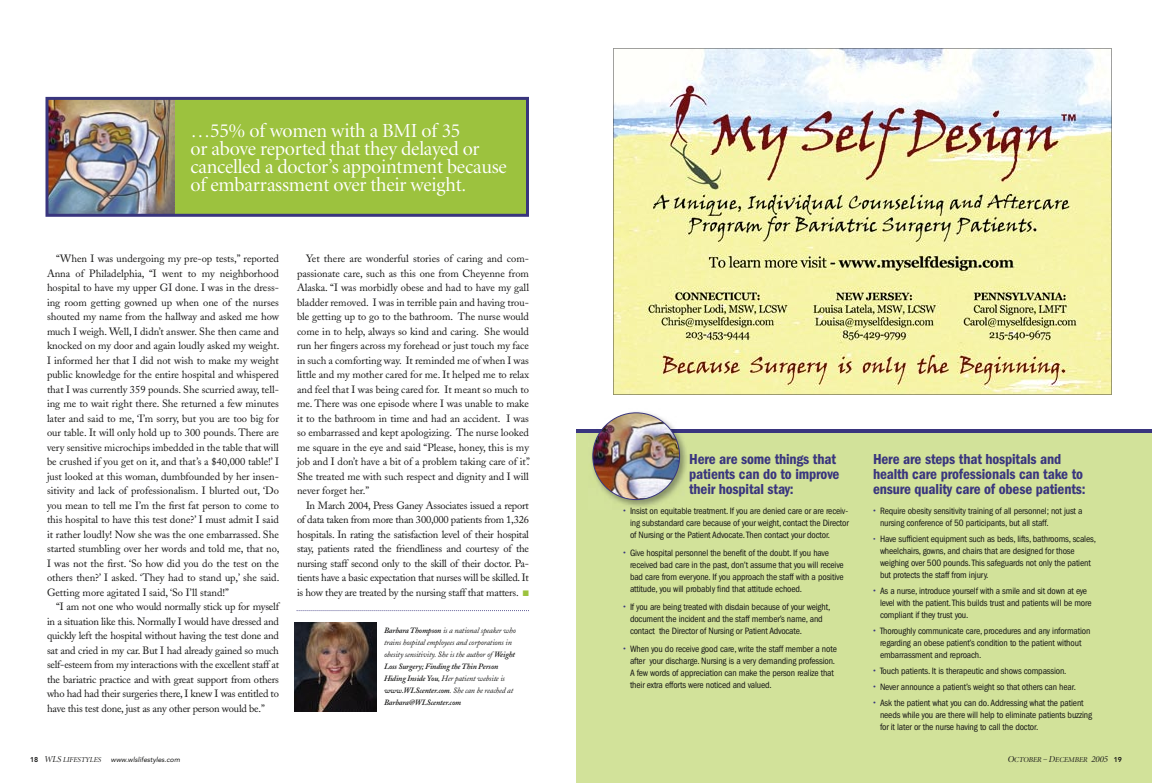
<style>
.page{position:relative;width:1152px;height:783px;background:#fff}
.page>*{position:absolute;margin:0;border:0;box-sizing:border-box;transform-origin:0 0}
.t1{font:20px/18px "Minion Display";letter-spacing:-.01em;color:#fff}
.t2{font:600 condensed 15px/15px "Franklin Gothic";letter-spacing:-.01em;color:#39357e}
.t3{font:10.5px/14.5px "Adobe Caslon";letter-spacing:-.015em;color:#151514;text-align:justify}
.t4{font:condensed 9.5px/12px "Franklin Gothic";letter-spacing:-.015em;color:#151514}
.t5{font:italic 8px/12px "Adobe Caslon";letter-spacing:-.015em;color:#151514}
.t6{font:italic 7.5px "Minion Display";color:#151514}
.t7{font:italic 7px "Avenir";color:#151514}
.s1{color:#9cc23e}
.s2{font-weight:600}
.s3{font-family:"Minion Display";font-stretch:normal;font-size:10.5px;color:#39357e}
.s4{font-family:"Minion Display";font-stretch:normal;color:#39357e}
.s5{font-family:"Avenir";font-weight:800;font-style:normal;font-size:7px}
.s6{font-size:9px}
</style>
<div class="page">
<div style="left:576px;top:430px;width:576px;height:353px;background:#d2e29a"></div>
<img style="left:45px;top:97px;width:484px;height:120px">
<svg style="left:297px;top:610px;width:232px;height:1px"></svg>
<svg style="left:613px;top:48px;width:499px;height:347px;background:#e2e0af"></svg>
<img style="left:294px;top:623px;width:82px;height:89px">
<hr style="left:576px;top:429px;width:576px;height:3px;background:#39357e">
<img style="left:589px;top:432px;width:101px;height:75px">
<img style="left:592px;top:412px;width:88px;height:88px">
<h1 class="t1" style="left:190px;top:123px;width:318px">…55% of women with a BMI of 35<br>or above reported that they delayed or cancelled a doctor’s appointment because of embarrassment over their weight.</h1>
<p class="t3" style="left:47px;top:251px;width:234px;text-indent:9px">“When I was undergoing my pre-op tests,” reported Anna of Philadelphia, “I went to my neighborhood hospital to have my upper GI done. I was in the dress&shy;ing room getting gowned up when one of the nurses shouted my name from the hallway and asked me how much I weigh. Well, I didn’t answer. She then came and knocked on my door and again loudly asked my weight.<br>I informed her that I did not wish to make my weight public knowledge for the entire hospital and whispered that I was currently 359 pounds. She scurried away, tell&shy;ing me to wait right there. She returned a few minutes later and said to me, ‘I’m sorry, but you are too big for our table. It will only hold up to 300 pounds. There are very sensitive microchips imbedded in the table that will be crushed if you get on it, and that’s a $40,000 table!’ I just looked at this woman, dumbfounded by her insen&shy;sitivity and lack of professionalism. I blurted out, ‘Do you mean to tell me I’m the first fat person to come to this hospital to have this test done?’ I must admit I said it rather loudly! Now she was the one embarrassed. She started stumbling over her words and told me, that no, I was not the first. ‘So how did you do the test on the others then?’ I asked. ‘They had to stand up,’ she said.<br>Getting more agitated I said, ‘So I’ll stand!”</p>
<p class="t3" style="left:47px;top:599px;width:234px;text-indent:9px">“I am not one who would normally stick up for myself in a situation like this. Normally I would have dressed and quickly left the hospital without having the test done and sat and cried in my car. But I had already gained so much self-esteem from my interactions with the excellent staff at the bariatric practice and with great support from others who had had their surgeries there, I knew I was entitled to have this test done, just as any other person would be.”</p>
<p class="t3" style="left:297px;top:251px;width:235px;text-indent:9px">Yet there are wonderful stories of caring and com&shy;passionate care, such as this one from Cheyenne from Alaska. “I was morbidly obese and had to have my gall bladder removed. I was in terrible pain and having trou&shy;ble getting up to go to the bathroom. The nurse would come in to help, always so kind and caring. She would run her fingers across my forehead or just touch my face in such a comforting way. It reminded me of when I was little and my mother cared for me. It helped me to relax and feel that I was being cared for. It meant so much to me. There was one episode where I was unable to make it to the bathroom in time and had an accident. I was so embarrassed and kept apologizing. The nurse looked me square in the eye and said “Please, honey, this is my job and I don’t have a bit of a problem taking care of it”.<br>She treated me with such respect and dignity and I will never forget her.”</p>
<p class="t3" style="left:297px;top:498px;width:234px;text-indent:9px">In March 2004, Press Ganey Associates issued a report of data taken from more than 300,000 patients from 1,326 hospitals. In rating the satisfaction level of their hospital stay, patients rated the friendliness and courtesy of the nursing staff second only to the skill of their doctor. Pa&shy;tients have a basic expectation that nurses will be skilled. It is how they are treated by the nursing staff that matters. <span class="s1">■</span></p>
<p class="t5" style="left:384px;top:624px;width:133px"><span class="s2">Barbara Thompson</span> is a national speaker who trains hospital employees and corporations in obesity sensitivity. She is the author of <span class="s2">Weight Loss Surgery; Finding the Thin Person Hiding Inside You</span>, Her patient website is <span class="s2">www.WLScenter.com</span>. She can be reached at <span class="s2">Barbara@WLScenter.com</span></p>
<h2 class="t2" style="left:689px;top:451px;width:152px">Here are some things that patients can do to improve their hospital stay:</h2>
<p class="t4" style="left:630px;top:505px;width:220px;text-align:justify;text-indent:-7px"><span class="s3">•</span> Insist on equitable treatment. If you are denied care or are receiv&shy;ing substandard care because of your weight, contact the Director of Nursing or the Patient Advocate. Then contact your doctor.</p>
<p class="t4" style="left:630px;top:547px;width:215px;text-indent:-7px"><span class="s3">•</span> Give hospital personnel the benefit of the doubt. If you have received bad care in the past, don’t assume that you will receive bad care from everyone. If you approach the staff with a positive attitude, you will probably find that attitude echoed.</p>
<p class="t4" style="left:630px;top:601px;width:202px;text-indent:-7px"><span class="s3">•</span> If you are being treated with disdain because of your weight, document the incident and the staff member’s name, and contact the Director of Nursing or Patient Advocate.</p>
<p class="t4" style="left:630px;top:643px;width:208px;text-indent:-7px"><span class="s3">•</span> When you do receive good care, write the staff member a note after your discharge. Nursing is a very demanding profession.<br>A few words of appreciation can make the person realize that their extra efforts were noticed and valued.</p>
<h2 class="t2" style="left:873px;top:451px;width:214px">Here are steps that hospitals and health care professionals can take to ensure quality care of obese patients:</h2>
<p class="t4" style="left:880px;top:505px;width:204px;text-indent:-7px"><span class="s3">•</span> Require obesity sensitivity training of all personnel; not just a nursing conference of 50 participants, but all staff.</p>
<p class="t4" style="left:880px;top:533px;width:217px;text-indent:-7px"><span class="s4">•</span> Have sufficient equipment such as beds, lifts, bathrooms, scales, wheelchairs, gowns, and chairs that are designed for those weighing over 500 pounds. This safeguards not only the patient but protects the staff from injury.</p>
<p class="t4" style="left:880px;top:585px;width:213px;text-indent:-7px"><span class="s3">•</span> As a nurse, introduce yourself with a smile and sit down at eye level with the patient. This builds trust and patients will be more compliant if they trust you.</p>
<p class="t4" style="left:880px;top:625px;width:212px;text-indent:-7px"><span class="s3">•</span> Thoroughly communicate care, procedures and any information regarding an obese patient’s condition to the patient without embarrassment and reproach.</p>
<p class="t4" style="left:873px;top:665px;width:195px"><span class="s3">•</span> Touch patients. It is therapeutic and shows compassion.</p>
<p class="t4" style="left:873px;top:681px;width:205px"><span class="s3">•</span> Never announce a patient’s weight so that others can hear.</p>
<p class="t4" style="left:880px;top:697px;width:214px;text-indent:-7px"><span class="s3">•</span> Ask the patient what you can do. Addressing what the patient needs while you are there will help to eliminate patients buzzing for it later or the nurse having to call the doctor.</p>
<p class="t6" style="left:30px;top:756px;width:73px"><span class="s5">18</span> <span class="s6">WLS</span> LIFESTYLES</p>
<p class="t7" style="left:111px;top:755px;width:71px">www.wlslifestyles.com</p>
<p class="t6" style="left:1007px;top:756px;width:116px"><span class="s6">O</span>CTOBER – <span class="s6">D</span>ECEMBER <span class="s6">2005</span> <span class="s5">19</span></p>
</div>
